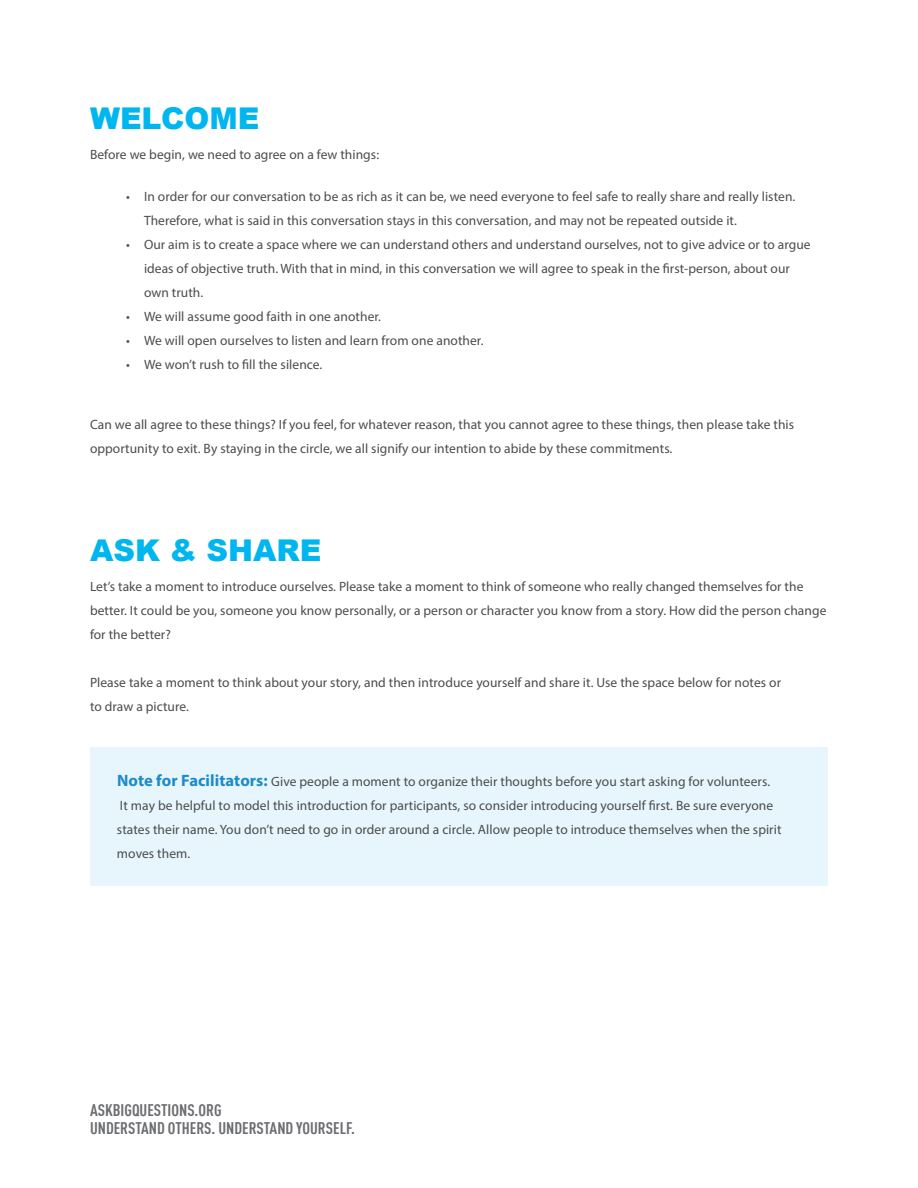
<style>
.page{position:relative;width:918px;height:1188px;background:#fff}
.page>*{position:absolute;margin:0;border:0;box-sizing:border-box;transform-origin:0 0}
.t1{font:900 30px "Arial";color:#00b6f0}
.t2{font:700 condensed 16.5px/18px "DIN Offc";color:#6c6d70}
.t3{font:13.5px/24px "Myriad Pro";letter-spacing:.005em;color:#4b4c4d}
.s1{font-weight:700;font-size:16.5px;color:#1d8acb}
</style>
<div class="page">
<div style="left:90px;top:747px;width:738px;height:138px;background:#e6f6fc"></div>
<h1 class="t1" style="left:90px;top:97px;width:171px">WELCOME</h1>
<p class="t3" style="left:90px;top:143px;width:291px">Before we begin, we need to agree on a few things:</p>
<p class="t3" style="left:144px;top:185px;width:653px;text-indent:-18px">• In order for our conversation to be as rich as it can be, we need everyone to feel safe to really share and really listen.<br>Therefore, what is said in this conversation stays in this conversation, and may not be repeated outside it.</p>
<p class="t3" style="left:144px;top:233px;width:668px;text-indent:-18px">• Our aim is to create a space where we can understand others and understand ourselves, not to give advice or to argue ideas of objective truth. With that in mind, in this conversation we will agree to speak in the first-person, about our own truth.</p>
<p class="t3" style="left:126px;top:305px;width:257px">• We will assume good faith in one another.</p>
<p class="t3" style="left:126px;top:329px;width:359px">• We will open ourselves to listen and learn from one another.</p>
<p class="t3" style="left:126px;top:353px;width:198px">• We won’t rush to fill the silence.</p>
<p class="t3" style="left:90px;top:413px;width:706px">Can we all agree to these things? If you feel, for whatever reason, that you cannot agree to these things, then please take this opportunity to exit. By staying in the circle, we all signify our intention to abide by these commitments.</p>
<h1 class="t1" style="left:90px;top:529px;width:233px">ASK &amp; SHARE</h1>
<p class="t3" style="left:90px;top:575px;width:738px">Let’s take a moment to introduce ourselves. Please take a moment to think of someone who really changed themselves for the better. It could be you, someone you know personally, or a person or character you know from a story. How did the person change for the better?</p>
<p class="t3" style="left:90px;top:671px;width:693px">Please take a moment to think about your story, and then introduce yourself and share it. Use the space below for notes or to draw a picture.</p>
<p class="t3" style="left:117px;top:770px;width:666px"><span class="s1">Note for Facilitators:</span> Give people a moment to organize their thoughts before you start asking for volunteers.<br>It may be helpful to model this introduction for participants, so consider introducing yourself first. Be sure everyone states their name. You don’t need to go in order around a circle. Allow people to introduce themselves when the spirit moves them.</p>
<p class="t2" style="left:90px;top:1101px;width:267px">ASKBIGQUESTIONS.ORG<br>UNDERSTAND OTHERS. UNDERSTAND YOURSELF.</p>
</div>
